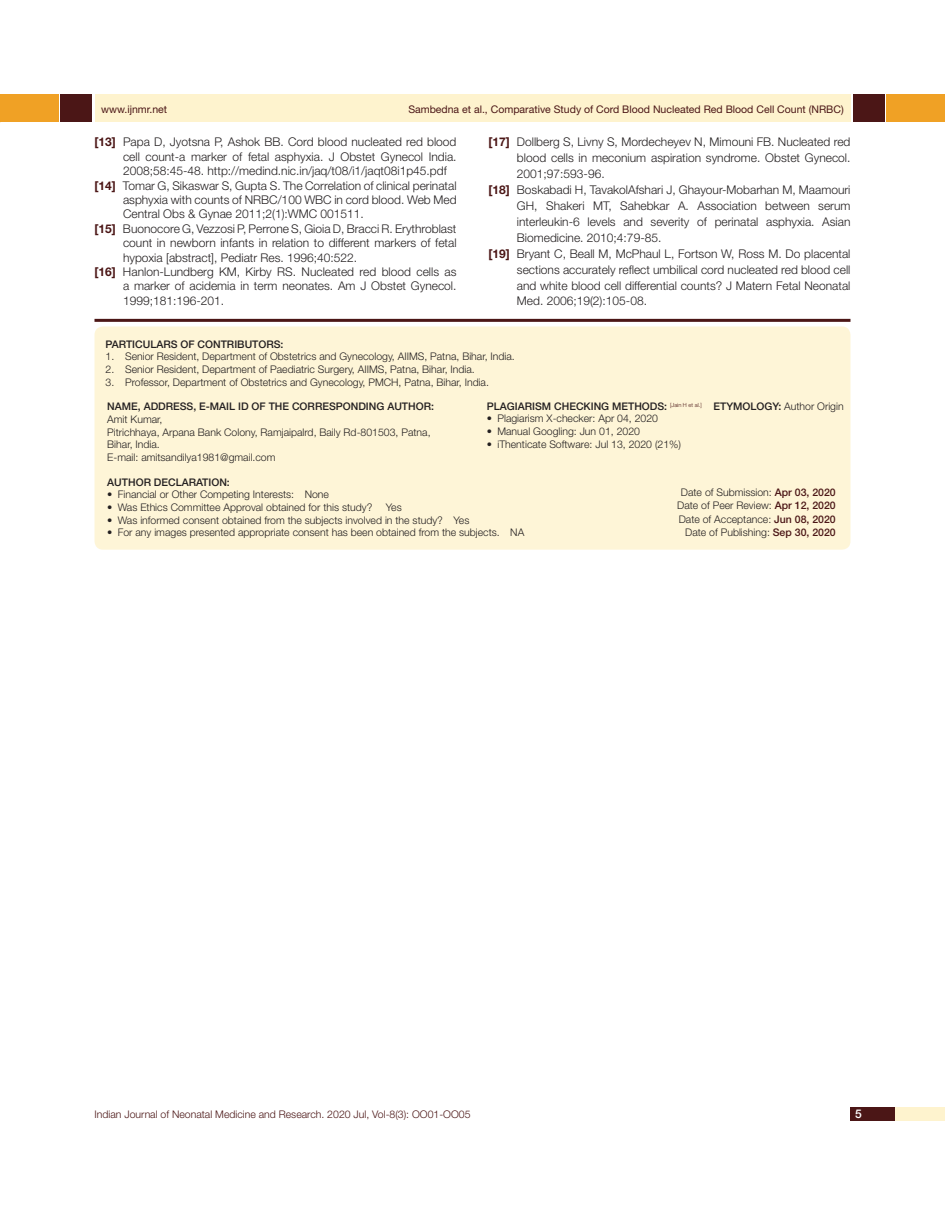
<style>
.page{position:relative;width:945px;height:1215px;background:#fff}
.page>*{position:absolute;margin:0;border:0;box-sizing:border-box;transform-origin:0 0}
.t1{font:300 12px "Helvetica Neue";color:#231f20}
.t2{font:500 12px "Helvetica Neue";color:#fff}
.Partic_Contri_Txt{font:300 10.5px/12.6px "Helvetica Neue";color:#231f20}
.Partic_Contri_Head{font:500 10.5px "Helvetica Neue";color:#231f20}
.tb_txt{font:300 10.5px "Helvetica Neue";color:#231f20}
.t3{font:10.5px "Helvetica Neue";color:#4b1616}
.t4{font:300 10.5px "Helvetica Neue";color:#4b1616}
.Partic_Contri_Head-2{font:300 10.5px "Helvetica Neue";color:#231f20}
.s1{font-weight:700;color:#4b1616}
.s2{font-weight:500}
.s3{font-weight:500;color:#4b1616}
</style>
<div class="page">
<div style="left:887px;top:94px;width:58px;height:28px;background:#f0a125"></div>
<div style="left:853px;top:94px;width:31px;height:28px;background:#4b1616"></div>
<div style="left:0;top:94px;width:58px;height:28px;background:#f0a125"></div>
<div style="left:61px;top:94px;width:31px;height:28px;background:#4b1616"></div>
<div style="left:95px;top:94px;width:756px;height:28px;background:#fef3ce"></div>
<div style="left:894px;top:1107px;width:51px;height:13px;background:#fef3ce"></div>
<div style="left:850px;top:1107px;width:45px;height:13px;background:#4b1616"></div>
<hr style="left:94px;top:319px;width:756px;height:3px;background:#4b1616">
<div style="left:95px;top:326px;width:756px;height:224px;background:#fef5d7;border-radius:9px"></div>
<p class="t3" style="left:101px;top:103px;width:67px">www.ijnmr.net</p>
<p class="t3" style="left:408px;top:103px;width:437px">Sambedna et al., Comparative Study of Cord Blood Nucleated Red Blood Cell Count (NRBC)</p>
<p class="t1" style="left:94px;top:135px;width:364px"><span class="s1">[13]</span> Papa D, Jyotsna P, Ashok BB. Cord blood nucleated red blood</p>
<p class="t1" style="left:123px;top:149px;width:335px">cell count-a marker of fetal asphyxia. J Obstet Gynecol India.</p>
<p class="t1" style="left:123px;top:164px;width:325px">2008;58:45-48. http://medind.nic.in/jaq/t08/i1/jaqt08i1p45.pdf</p>
<p class="t1" style="left:94px;top:178px;width:364px"><span class="s1">[14]</span> Tomar G, Sikaswar S, Gupta S. The Correlation of clinical perinatal</p>
<p class="t1" style="left:123px;top:192px;width:335px">asphyxia with counts of NRBC/100 WBC in cord blood. Web Med</p>
<p class="t1" style="left:123px;top:207px;width:242px">Central Obs &amp; Gynae 2011;2(1):WMC 001511.</p>
<p class="t1" style="left:94px;top:221px;width:364px"><span class="s1">[15]</span> Buonocore G, Vezzosi P, Perrone S, Gioia D, Bracci R. Erythroblast</p>
<p class="t1" style="left:123px;top:236px;width:335px">count in newborn infants in relation to different markers of fetal</p>
<p class="t1" style="left:123px;top:250px;width:236px">hypoxia [abstract], Pediatr Res. 1996;40:522.</p>
<p class="t1" style="left:94px;top:264px;width:364px"><span class="s1">[16]</span> Hanlon-Lundberg KM, Kirby RS. Nucleated red blood cells as</p>
<p class="t1" style="left:123px;top:279px;width:335px">a marker of acidemia in term neonates. Am J Obstet Gynecol.</p>
<p class="t1" style="left:123px;top:294px;width:103px">1999;181:196-201.</p>
<p class="t1" style="left:488px;top:135px;width:364px"><span class="s1">[17]</span> Dollberg S, Livny S, Mordecheyev N, Mimouni FB. Nucleated red</p>
<p class="t1" style="left:517px;top:151px;width:335px">blood cells in meconium aspiration syndrome. Obstet Gynecol.</p>
<p class="t1" style="left:517px;top:167px;width:89px">2001;97:593-96.</p>
<p class="t1" style="left:488px;top:183px;width:364px"><span class="s1">[18]</span> Boskabadi H, TavakolAfshari J, Ghayour-Mobarhan M, Maamouri</p>
<p class="t1" style="left:517px;top:198px;width:335px">GH, Shakeri MT, Sahebkar A. Association between serum</p>
<p class="t1" style="left:517px;top:214px;width:335px">interleukin-6 levels and severity of perinatal asphyxia. Asian</p>
<p class="t1" style="left:517px;top:230px;width:146px">Biomedicine. 2010;4:79-85.</p>
<p class="t1" style="left:488px;top:246px;width:364px"><span class="s1">[19]</span> Bryant C, Beall M, McPhaul L, Fortson W, Ross M. Do placental</p>
<p class="t1" style="left:517px;top:262px;width:335px">sections accurately reflect umbilical cord nucleated red blood cell</p>
<p class="t1" style="left:517px;top:278px;width:335px">and white blood cell differential counts? J Matern Fetal Neonatal</p>
<p class="t1" style="left:517px;top:294px;width:132px">Med. 2006;19(2):105-08.</p>
<p class="Partic_Contri_Head" style="left:106px;top:338px;width:179px">PARTICULARS OF CONTRIBUTORS:</p>
<p class="Partic_Contri_Txt" style="left:106px;top:350px;width:411px">1. Senior Resident, Department of Obstetrics and Gynecology, AIIMS, Patna, Bihar, India.</p>
<p class="Partic_Contri_Txt" style="left:106px;top:363px;width:371px">2. Senior Resident, Department of Paediatric Surgery, AIIMS, Patna, Bihar, India.</p>
<p class="Partic_Contri_Txt" style="left:106px;top:375px;width:385px">3. Professor, Department of Obstetrics and Gynecology, PMCH, Patna, Bihar, India.</p>
<p class="Partic_Contri_Head" style="left:487px;top:400px;width:216px">PLAGIARISM CHECKING METHODS: <sup>[Jain</sup> <sup>H</sup> <sup>et</sup> <sup>al.]</sup></p>
<p class="tb_txt" style="left:487px;top:412px;width:173px">• Plagiarism X-checker: Apr 04, 2020</p>
<p class="tb_txt" style="left:487px;top:425px;width:155px">• Manual Googling: Jun 01, 2020</p>
<p class="tb_txt" style="left:487px;top:437px;width:196px">• iThenticate Software: Jul 13, 2020 (21%)</p>
<p class="Partic_Contri_Head" style="left:107px;top:400px;width:17px">NAME</p>
<p class="Partic_Contri_Head" style="left:138px;top:400px;width:15px">, ADD</p>
<p class="Partic_Contri_Head" style="left:166px;top:400px;width:270px">RESS, E-MAIL ID OF THE CORRESPONDING AUTHOR:</p>
<p class="Partic_Contri_Head" style="left:714px;top:400px;width:38px">ETYMOLOG</p>
<p class="Partic_Contri_Head-2" style="left:773px;top:400px;width:73px"><span class="s2">Y:</span> Author Origin</p>
<p class="Partic_Contri_Txt" style="left:107px;top:413px;width:57px">Amit Kumar,</p>
<p class="Partic_Contri_Txt" style="left:107px;top:425px;width:325px">Pitrichhaya, Arpana Bank Colony, Ramjaipalrd, Baily Rd-801503, Patna,<br>Bihar, India.</p>
<p class="Partic_Contri_Txt" style="left:107px;top:451px;width:170px">E-mail: amitsandilya1981@gmail.com</p>
<p class="Partic_Contri_Txt" style="left:681px;top:485px;width:156px">Date of Submission: <span class="s3">APR 03, 2020</span></p>
<p class="Partic_Contri_Txt" style="left:677px;top:499px;width:160px">Date of Peer Review: <span class="s3">APR 12, 2020</span></p>
<p class="Partic_Contri_Txt" style="left:679px;top:512px;width:158px">Date of Acceptance: <span class="s3">JUN 08, 2020</span></p>
<p class="Partic_Contri_Txt" style="left:685px;top:526px;width:152px">Date of Publishing: <span class="s3">SEP 30, 2020</span></p>
<p class="Partic_Contri_Head" style="left:107px;top:476px;width:9px">AUTHOR</p>
<p class="Partic_Contri_Head" style="left:154px;top:476px;width:56px">DECLARATION</p>
<p class="Partic_Contri_Head" style="left:227px;top:476px;width:4px">:</p>
<p class="Partic_Contri_Txt" style="left:107px;top:488px;width:223px">• Financial or Other Competing Interests: None</p>
<p class="Partic_Contri_Txt" style="left:107px;top:501px;width:267px">• Was Ethics Committee Approval obtained for this study?</p>
<p class="Partic_Contri_Txt" style="left:386px;top:501px;width:17px">Yes</p>
<p class="Partic_Contri_Txt" style="left:107px;top:513px;width:364px">• Was informed consent obtained from the subjects involved in the study? Yes</p>
<p class="Partic_Contri_Txt" style="left:107px;top:526px;width:418px">• For any images presented appropriate consent has been obtained from the subjects. NA</p>
<p class="t4" style="left:94px;top:1108px;width:378px">Indian Journal of Neonatal Medicine and Research. 2020 Jul, Vol-8(3): OO01-OO05</p>
<p class="t2" style="left:855px;top:1107px;width:8px">5</p>
</div>
